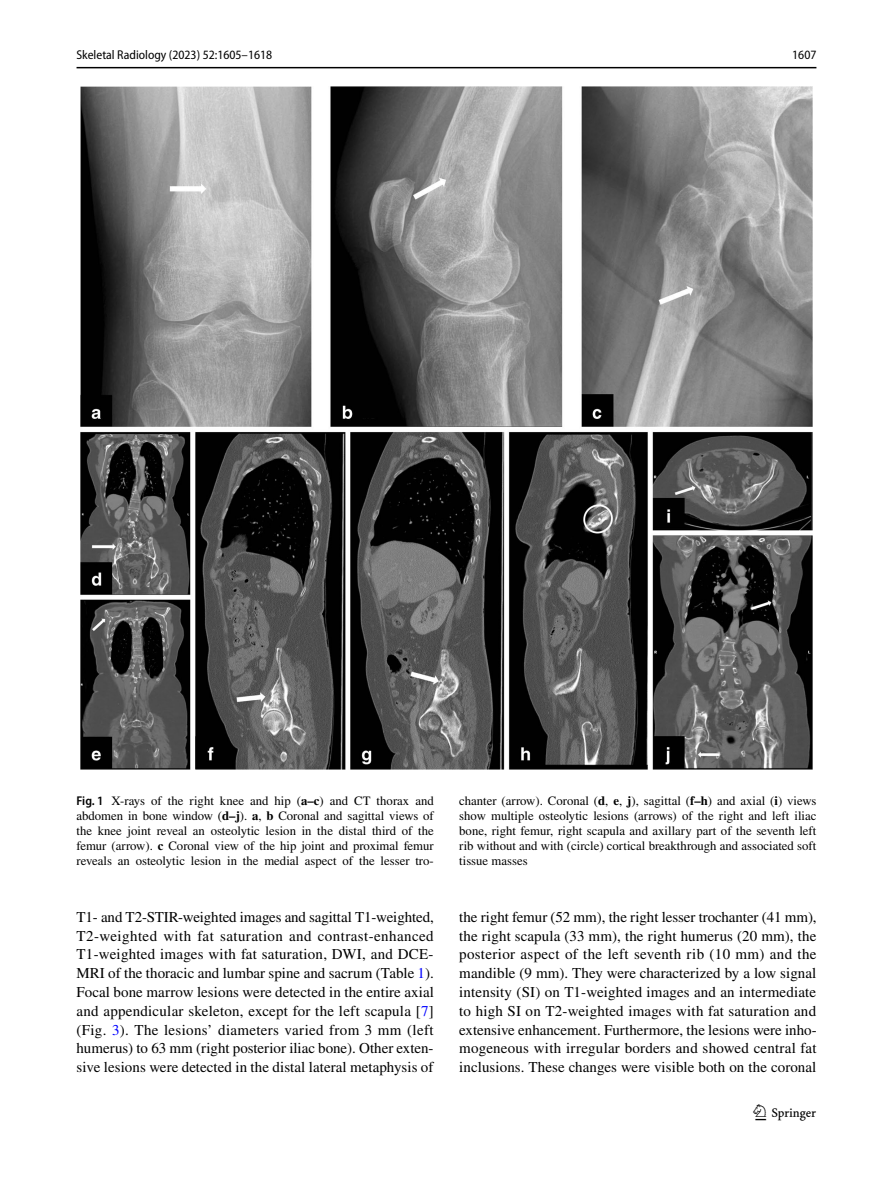
<style>
.page{position:relative;width:893px;height:1187px;background:#fff}
.page>*{position:absolute;margin:0;border:0;box-sizing:border-box;transform-origin:0 0}
.t1{font:22.5px "Springnew Regular 3";color:#000}
.t2{font:15px/18.8px "STIX";letter-spacing:.005em;color:#000;text-align:justify}
.t3{font:12.75px/15px "STIX";color:#000;text-align:justify}
.t4{font:semi-condensed 12.75px "Myriad Pro";color:#000}
.s1{font-family:"Myriad Pro";font-weight:600;font-stretch:semi-condensed}
.s2{font-weight:700}
.s3{color:#00f}
</style>
<div class="page">
<hr style="left:77px;top:67px;width:739px;height:1px;background:#000">
<img style="left:81px;top:87px;width:731px;height:682px">
<p class="t4" style="left:77px;top:48px;width:197px">Skeletal Radiology (2023) 52:1605–1618</p>
<p class="t4" style="left:792px;top:48px;width:26px">1607</p>
<p class="t3" style="left:77px;top:793px;width:359px"><span class="s1">Fig. 1</span> X-rays of the right knee and hip (<span class="s2">a–c</span>) and CT thorax and abdomen in bone window (<span class="s2">d–j</span>). <span class="s2">a</span>, <span class="s2">b</span> Coronal and sagittal views of the knee joint reveal an osteolytic lesion in the distal third of the femur (arrow). <span class="s2">c</span> Coronal view of the hip joint and proximal femur reveals an osteolytic lesion in the medial aspect of the lesser tro-</p>
<p class="t3" style="left:459px;top:793px;width:359px">chanter (arrow). Coronal (<span class="s2">d</span>, <span class="s2">e</span>, <span class="s2">j</span>), sagittal (<span class="s2">f–h</span>) and axial (<span class="s2">i</span>) views show multiple osteolytic lesions (arrows) of the right and left iliac bone, right femur, right scapula and axillary part of the seventh left rib without and with (circle) cortical breakthrough and associated soft tissue masses</p>
<p class="t2" style="left:77px;top:908px;width:359px">T1- and T2-STIR-weighted images and sagittal T1-weighted, T2-weighted with fat saturation and contrast-enhanced T1-weighted images with fat saturation, DWI, and DCE-MRI of the thoracic and lumbar spine and sacrum (Table <span class="s3">1</span>).<br>Focal bone marrow lesions were detected in the entire axial and appendicular skeleton, except for the left scapula [<span class="s3">7</span>] (Fig. <span class="s3">3</span>). The lesions’ diameters varied from 3 mm (left humerus) to 63 mm (right posterior iliac bone). Other exten&shy;sive lesions were detected in the distal lateral metaphysis of</p>
<p class="t2" style="left:459px;top:908px;width:359px">the right femur (52 mm), the right lesser trochanter (41 mm), the right scapula (33 mm), the right humerus (20 mm), the posterior aspect of the left seventh rib (10 mm) and the mandible (9 mm). They were characterized by a low signal intensity (SI) on T1-weighted images and an intermediate to high SI on T2-weighted images with fat saturation and extensive enhancement. Furthermore, the lesions were inho&shy;mogeneous with irregular borders and showed central fat inclusions. These changes were visible both on the coronal</p>
<h1 class="t1" style="left:755px;top:1104px;width:62px">1 3</h1>
</div>
